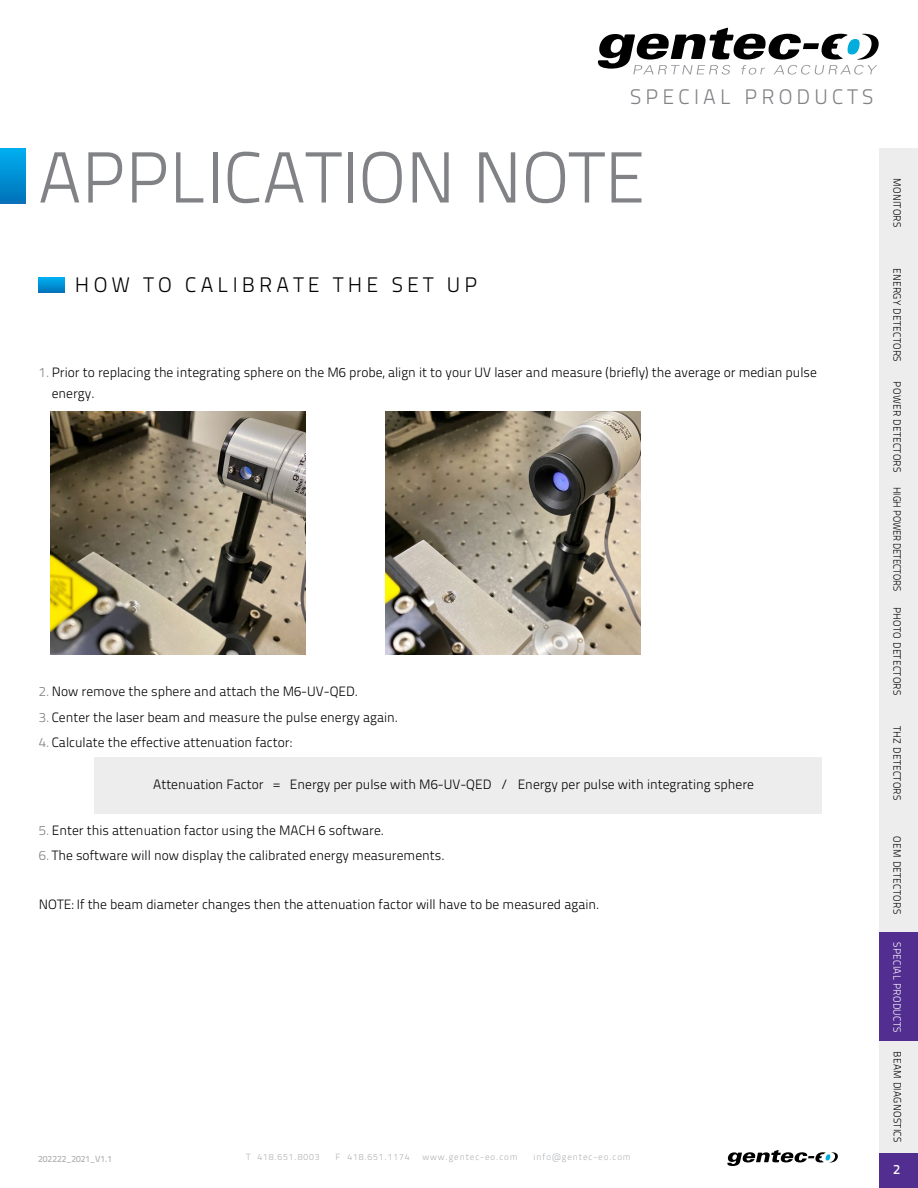
<style>
.page{position:relative;width:918px;height:1188px;background:#fff}
.page>*{position:absolute;margin:0;border:0;box-sizing:border-box;transform-origin:0 0}
.t1{font:72px "Titillium Text 22 L 250 wt";color:#808285}
.t2{font:21px "Titillium Text 22 L 250 wt";letter-spacing:.2em;color:#000}
.t3{font:21px "Titillium Text 22 L 250 wt";letter-spacing:.2em;color:#808285}
.t4{font:13.5px/21px "Titillium Text 22 L 250 wt";color:#000}
.t5{font:13.5px "Titillium Text 22 L 600 wt";color:#fff}
.t6{font:10.5px "Titillium Text 22 L 250 wt";letter-spacing:.03em;color:#000;scale:.95 1}
.t7{font:10.5px "Titillium Text 22 L 250 wt";letter-spacing:-.01em;color:#000;scale:.9 1}
.t8{font:10.5px "Titillium Text 22 L 250 wt";letter-spacing:.03em;color:#fff;scale:.95 1}
.t9{font:9px "Titillium Text 22 L 250 wt";letter-spacing:.1em;color:#afb1b4}
.t10{font:9px "Titillium Text 22 L 600 wt";color:#afb1b4}
.s1{color:#808285}
</style>
<div class="page">
<div style="left:879px;top:148px;width:39px;height:1040px;background:#ededee"></div>
<div style="left:879px;top:932px;width:39px;height:109px;background:#522e91"></div>
<div style="left:879px;top:1153px;width:39px;height:35px;background:#522e91"></div>
<svg style="left:598px;top:28px;width:281px;height:47px"></svg>
<svg style="left:727px;top:1150px;width:111px;height:16px"></svg>
<div style="left:0;top:149px;width:26px;height:54px;background:linear-gradient(to bottom,#00afef,#0273ba)"></div>
<div style="left:94px;top:757px;width:728px;height:56px;background:#ededee"></div>
<svg style="left:39px;top:278px;width:26px;height:14px"></svg>
<img style="left:51px;top:411px;width:254px;height:244px">
<img style="left:386px;top:411px;width:254px;height:243px">
<h2 class="t3" style="left:630px;top:81px;width:245px">SPECIAL PRODUCTS</h2>
<h1 class="t1" style="left:38px;top:125px;width:609px">APPLICATION NOTE</h1>
<h2 class="t2" style="left:75px;top:270px;width:404px">HOW TO CALIBRATE THE SET UP</h2>
<p class="t4" style="left:52px;top:361px;width:767px;text-indent:-13px"><span class="s1">1.</span> Prior to replacing the integrating sphere on the M6 probe, align it to your UV laser and measure (briefly) the average or median pulse energy.</p>
<p class="t4" style="left:39px;top:680px;width:321px"><span class="s1">2.</span> Now remove the sphere and attach the M6-UV-QED.</p>
<p class="t4" style="left:39px;top:706px;width:361px"><span class="s1">3.</span> Center the laser beam and measure the pulse energy again.</p>
<p class="t4" style="left:39px;top:731px;width:254px"><span class="s1">4.</span> Calculate the effective attenuation factor:</p>
<p class="t4" style="left:153px;top:773px;width:602px">Attenuation Factor = Energy per pulse with M6-UV-QED / Energy per pulse with integrating sphere</p>
<p class="t4" style="left:39px;top:819px;width:347px"><span class="s1">5.</span> Enter this attenuation factor using the MACH 6 software.</p>
<p class="t4" style="left:39px;top:845px;width:407px"><span class="s1">6.</span> The software will now display the calibrated energy measurements.</p>
<p class="t4" style="left:39px;top:894px;width:562px">NOTE: If the beam diameter changes then the attenuation factor will have to be measured again.</p>
<p class="t10" style="left:38px;top:1152px;width:76px">202222_2021_V1.1</p>
<p class="t9" style="left:246px;top:1151px;width:75px">T 418.651.8003</p>
<p class="t9" style="left:336px;top:1151px;width:76px">F 418.651.1174</p>
<p class="t9" style="left:422px;top:1151px;width:97px">www.gentec-eo.com</p>
<p class="t9" style="left:534px;top:1151px;width:99px">info@gentec-eo.com</p>
<p class="t6" style="left:905px;top:178px;width:53px;rotate:90deg">MONITORS</p>
<p class="t6" style="left:905px;top:268px;width:100px;rotate:90deg">ENERGY DETECTORS</p>
<p class="t6" style="left:905px;top:381px;width:97px;rotate:90deg">POWER DETECTORS</p>
<p class="t7" style="left:905px;top:487px;width:117px;rotate:90deg">HIGH POWER DETECTORS</p>
<p class="t6" style="left:905px;top:607px;width:95px;rotate:90deg">PHOTO DETECTORS</p>
<p class="t6" style="left:905px;top:726px;width:80px;rotate:90deg">THZ DETECTORS</p>
<p class="t6" style="left:905px;top:836px;width:83px;rotate:90deg">OEM DETECTORS</p>
<p class="t8" style="left:905px;top:942px;width:96px;rotate:90deg">SPECIAL PRODUCTS</p>
<p class="t6" style="left:905px;top:1051px;width:97px;rotate:90deg">BEAM DIAGNOSTICS</p>
<p class="t5" style="left:893px;top:1159px;width:9px">2</p>
</div>
